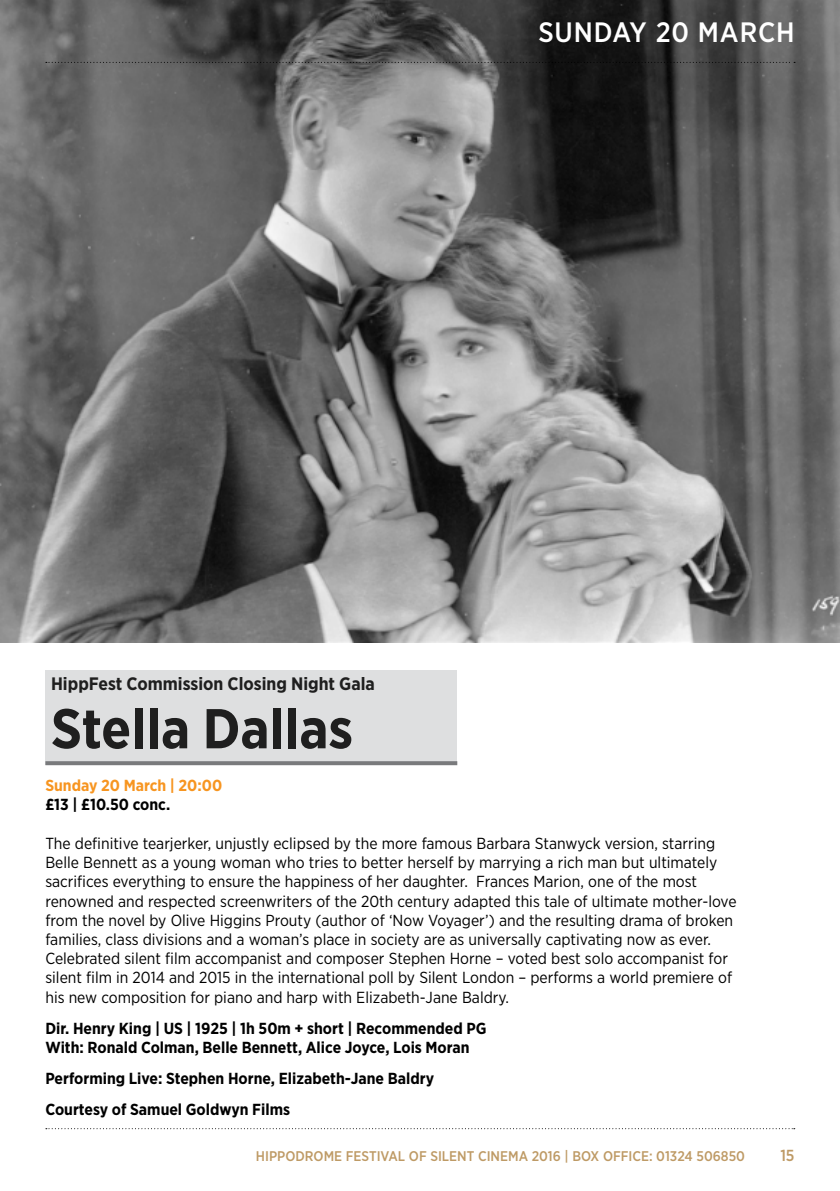
<style>
.page{position:relative;width:840px;height:1191px;background:#fff}
.page>*{position:absolute;margin:0;border:0;box-sizing:border-box;transform-origin:0 0}
.t1{font:700 56px "Gotham Narrow";color:#000}
.t2{font:500 28px "Gotham Narrow";color:#fff}
.t3{font:700 18px "Gotham Narrow";color:#000}
.t4{font:16px/19.2px "Gotham Narrow";color:#000}
.t5{font:700 16px/19.2px "Gotham Narrow";color:#000}
.t6{font:700 16px "Gotham Narrow";color:#f79520}
.t7{font:500 16px "Gotham Narrow";color:#be9a65}
.t8{font:500 14px "Gotham Narrow";color:#be9a65}
</style>
<div class="page">
<img style="left:0;top:0;width:839px;height:642px">
<svg style="left:46px;top:62px;width:748px;height:1px"></svg>
<svg style="left:46px;top:1128px;width:748px;height:1px"></svg>
<div style="left:45px;top:670px;width:412px;height:95px;background:#dadbdc"></div>
<svg style="left:45px;top:761px;width:412px;height:4px;background:#7e7f81"></svg>
<h2 class="t2" style="left:538px;top:15px;width:55px">SUNDA</h2>
<h2 class="t2" style="left:629px;top:15px;width:89px">Y 20 MAR</h2>
<h2 class="t2" style="left:757px;top:15px;width:38px">CH</h2>
<p class="t3" style="left:51px;top:672px;width:325px">HippFest Commission Closing Night Gala</p>
<h1 class="t1" style="left:51px;top:692px;width:303px">Stella Dallas</h1>
<p class="t6" style="left:45px;top:775px;width:178px">Sunday 20 March | 20:00</p>
<p class="t5" style="left:45px;top:795px;width:126px">£13 | £10.50 conc.</p>
<p class="t4" style="left:45px;top:833px;width:692px">The definitive tearjerker, unjustly eclipsed by the more famous Barbara Stanwyck version, starring Belle Bennett as a young woman who tries to better herself by marrying a rich man but ultimately sacrifices everything to ensure the happiness of her daughter. Frances Marion, one of the most renowned and respected screenwriters of the 20th century adapted this tale of ultimate mother-love from the novel by Olive Higgins Prouty (author of ‘Now Voyager’) and the resulting drama of broken families, class divisions and a woman’s place in society are as universally captivating now as ever.<br>Celebrated silent film accompanist and composer Stephen Horne – voted best solo accompanist for silent film in 2014 and 2015 in the international poll by Silent London – performs a world premiere of his new composition for piano and harp with Elizabeth-Jane Baldry.</p>
<p class="t5" style="left:45px;top:1018px;width:442px">Dir. Henry King | US | 1925 | 1h 50m + short | Recommended PG<br>With: Ronald Colman, Belle Bennett, Alice Joyce, Lois Moran</p>
<p class="t5" style="left:45px;top:1062px;width:390px;line-height:31.2px">Performing Live: Stephen Horne, Elizabeth-Jane Baldry<br>Courtesy of Samuel Goldwyn Films</p>
<p class="t8" style="left:256px;top:1146px;width:490px">HIPPODROME FESTIVAL OF SILENT CINEMA 2016 | BOX OFFICE: 01324 506850</p>
<p class="t7" style="left:779px;top:1145px;width:16px">15</p>
</div>
